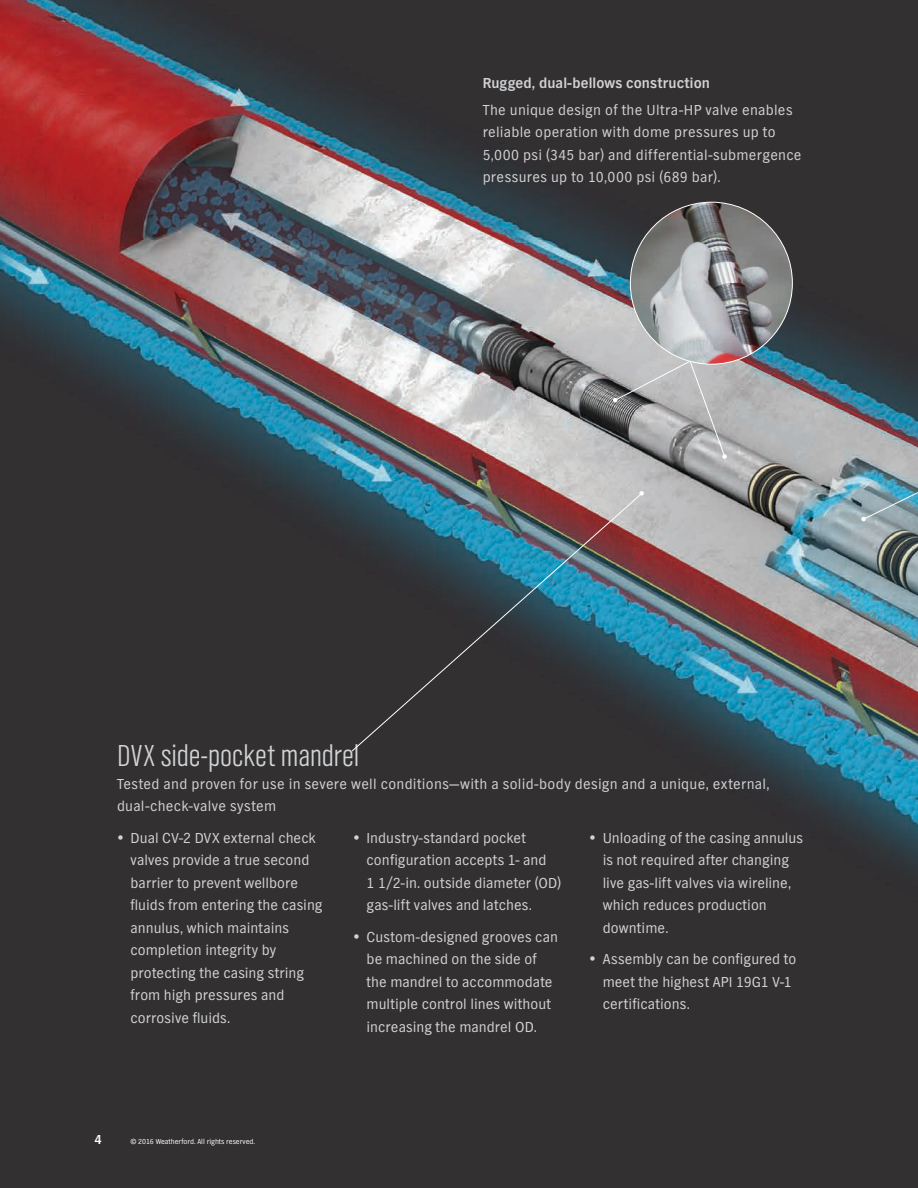
<style>
.page{position:relative;width:918px;height:1188px;background:#fff}
.page>*{position:absolute;margin:0;border:0;box-sizing:border-box;transform-origin:0 0}
.t1{font:31.5px "TV Nord EF Light Con";color:#d1d3d4}
.t2{font:15px/22.5px "TV Nord EF";letter-spacing:.01em;color:#d1d3d4}
.t3{font:700 15px "TV Nord EF";letter-spacing:.005em;color:#d1d3d4}
.t4{font:700 13.5px "TV Nord EF";color:#fff}
.t5{font:7.5px "TV Nord EF";color:#fff}
</style>
<div class="page">
<img style="left:0;top:0;width:918px;height:1188px">
<svg style="left:613px;top:360px;width:114px;height:99px"></svg>
<svg style="left:351px;top:492px;width:292px;height:260px"></svg>
<svg style="left:639px;top:491px;width:5px;height:5px"></svg>
<img style="left:861px;top:372px;width:57px;height:149px">
<img style="left:630px;top:202px;width:162px;height:162px;border-radius:81px">
<p class="t3" style="left:483px;top:74px;width:229px">Rugged, dual-bellows construction</p>
<p class="t2" style="left:483px;top:99px;width:320px">The unique design of the Ultra-HP valve enables reliable operation with dome pressures up to 5,000 psi (345 bar) and differential-submergence pressures up to 10,000 psi (689 bar).</p>
<h1 class="t1" style="left:117px;top:740px;width:244px">DVX side-pocket mandrel</h1>
<p class="t2" style="left:117px;top:773px;width:654px">Tested and proven for use in severe well conditions—with a solid-body design and a unique, external, dual-check-valve system</p>
<p class="t2" style="left:130px;top:827px;width:194px;text-indent:-14px">• Dual CV-2 DVX external check valves provide a true second barrier to prevent wellbore fluids from entering the casing annulus, which maintains completion integrity by protecting the casing string from high pressures and corrosive fluids.</p>
<p class="t2" style="left:367px;top:827px;width:196px;text-indent:-14px">• Industry-standard pocket configuration accepts 1- and<br>1 1/2-in. outside diameter (OD) gas-lift valves and latches.</p>
<p class="t2" style="left:603px;top:827px;width:202px;text-indent:-14px">• Unloading of the casing annulus is not required after changing live gas-lift valves via wireline, which reduces production downtime.</p>
<p class="t2" style="left:603px;top:949px;width:195px;text-indent:-14px">• Assembly can be configured to meet the highest API 19G1 V-1 certifications.</p>
<p class="t2" style="left:353px;top:926px;width:207px;text-align:center">• Custom-designed grooves can be machined on the side of<br>the mandrel to accommodate multiple control lines without increasing the mandrel OD.</p>
<p class="t4" style="left:94px;top:1132px;width:9px">4</p>
<p class="t5" style="left:131px;top:1137px;width:126px">© 2016 Weatherford. All rights reserved.</p>
</div>
